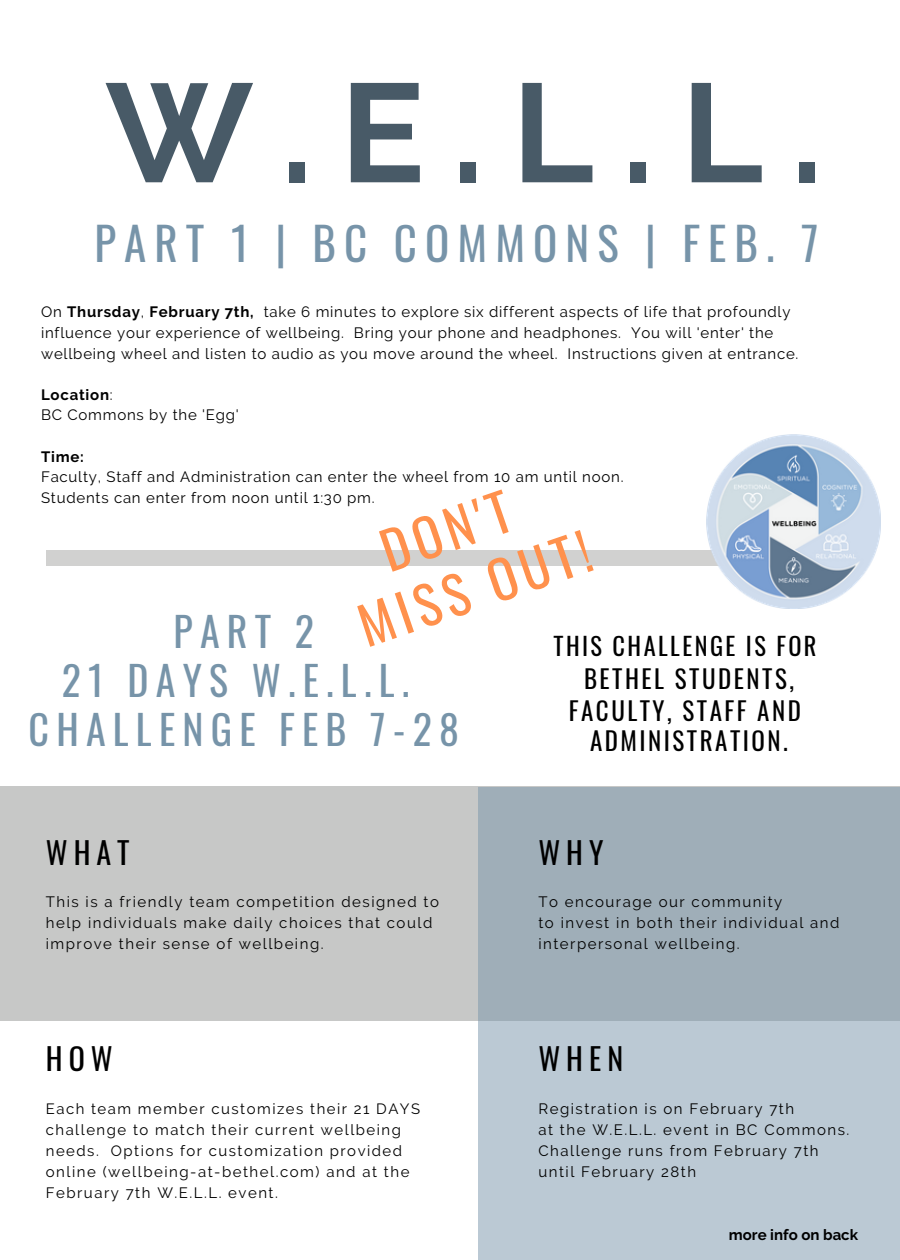
<style>
.page{position:relative;width:900px;height:1260px;background:#fff}
.page>*{position:absolute;margin:0;border:0;box-sizing:border-box;transform-origin:0 0}
.t1{font:700 140px "Raleway";color:#485a67}
.t2{font:52.5px/63.8px "Oswald";color:#ff914d;text-align:center}
.t3{font:45px "Oswald";letter-spacing:.18em;color:#7794a9}
.t4{font:40px/48.8px "Oswald";letter-spacing:.18em;color:#7794a9;text-align:center}
.t5{font:30px "Oswald";letter-spacing:.2em;color:#000}
.t6{font:25px/31px "Oswald";letter-spacing:.1em;color:#000;text-align:center}
.t7{font:24.5px "Oswald";letter-spacing:.1em;color:#000}
.t8{font:15px/21.2px "Raleway";letter-spacing:.1em;color:#000}
.t9{font:15px/20.5px "Raleway";letter-spacing:.05em;color:#000}
.t10{font:700 15px "Raleway";color:#000}
.s1{font-weight:700}
</style>
<div class="page">
<div style="left:46px;top:550px;width:720px;height:15px;background:#d1d1d0"></div>
<img style="left:706px;top:434px;width:174px;height:175px">
<div style="left:0;top:787px;width:900px;height:234px;background:#c7c8c7"></div>
<div style="left:478px;top:788px;width:422px;height:472px;background:linear-gradient(to bottom,#98a7b1,#c2d0db)"></div>
<h1 class="t1" style="left:106px;top:51px;width:719px">W.E.L.L.</h1>
<h3 class="t3" style="left:95px;top:209px;width:726px">PART 1 | BC COMMONS | FEB. 7</h3>
<p class="t9" style="left:41px;top:302px;width:759px">On <span class="s1">Thursday</span>, <span class="s1">February 7th,</span> take 6 minutes to explore six different aspects of life that profoundly influence your experience of wellbeing. Bring your phone and headphones. You will 'enter' the wellbeing wheel and listen to audio as you move around the wheel. Instructions given at entrance.</p>
<p class="t9" style="left:41px;top:384px;width:199px"><span class="s1">Location</span>:<br>BC Commons by the 'Egg'</p>
<p class="t10" style="left:41px;top:448px;width:44px">Time:</p>
<p class="t9" style="left:41px;top:467px;width:584px">Faculty, Staff and Administration can enter the wheel from 10 am until noon.<br>Students can enter from noon until 1:30 pm.</p>
<h2 class="t2" style="left:328px;top:535px;width:244px;rotate:-19deg">DON'T<br>MISS OUT!</h2>
<h3 class="t4" style="left:29px;top:606px;width:432px">PART 2<br>21 DAYS W.E.L.L.<br>CHALLENGE FEB 7-28</h3>
<h3 class="t7" style="left:554px;top:626px;width:265px">THIS CHALLENGE IS FOR</h3>
<h3 class="t6" style="left:569px;top:663px;width:234px">BETHEL STUDENTS,<br>FACULTY, STAFF AND<br>ADMINISTRATION.</h3>
<h3 class="t5" style="left:46px;top:829px;width:85px">WHAT</h3>
<p class="t8" style="left:46px;top:891px;width:395px">This is a friendly team competition designed to help individuals make daily choices that could improve their sense of wellbeing.</p>
<h3 class="t5" style="left:46px;top:1035px;width:68px">HOW</h3>
<p class="t8" style="left:46px;top:1098px;width:376px">Each team member customizes their 21 DAYS challenge to match their current wellbeing needs. Options for customization provided online (wellbeing-at-bethel.com) and at the February 7th W.E.L.L. event.</p>
<h3 class="t5" style="left:538px;top:829px;width:67px">WHY</h3>
<p class="t8" style="left:538px;top:891px;width:303px">To encourage our community<br>to invest in both their individual and interpersonal wellbeing.</p>
<h3 class="t5" style="left:538px;top:1035px;width:86px">WHEN</h3>
<p class="t8" style="left:538px;top:1098px;width:312px">Registration is on February 7th<br>at the W.E.L.L. event in BC Commons.<br>Challenge runs from February 7th until February 28th</p>
<p class="t10" style="left:729px;top:1226px;width:131px">more info on back</p>
</div>
